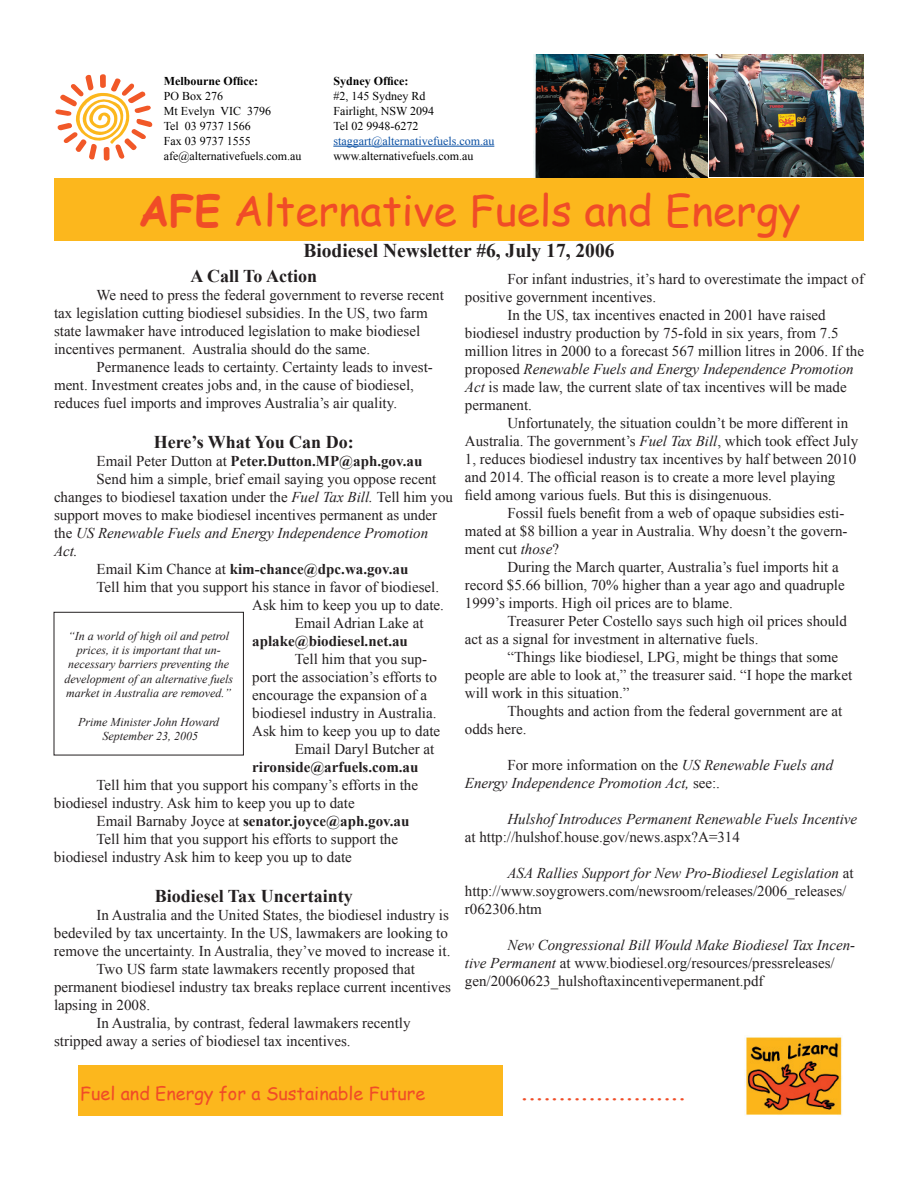
<style>
.page{position:relative;width:918px;height:1188px;background:#fff}
.page>*{position:absolute;margin:0;border:0;box-sizing:border-box;transform-origin:0 0}
.t1{font:42px "Comic Sans MS";color:#f04c27}
.t2{font:30px "Times New Roman";color:#f04c27}
.t3{font:700 19.5px "Times New Roman";color:#231f20}
.t4{font:700 18px "Times New Roman";color:#231f20}
.t5{font:18px "Comic Sans MS";color:#f04c27}
.t6{font:15px/18px "Times New Roman";color:#231f20}
.t7{font:italic 15px/18px "Times New Roman";color:#231f20}
.t8{font:700 15px "Times New Roman";color:#231f20}
.t9{font:italic 12px/14.4px "Times New Roman";color:#231f20;text-align:center}
.t10{font:12px/15px "Times New Roman";color:#000}
.t11{font:12px "Times New Roman";color:#094fa3}
.t12{font:700 12px "Times New Roman";color:#000}
.s1{font-weight:700}
.s2{font-weight:400}
.s3{font-style:italic}
.s4{font-style:normal}
</style>
<div class="page">
<div style="left:79px;top:1065px;width:424px;height:51px;background:#fcb71d"></div>
<img style="left:746px;top:1037px;width:96px;height:78px">
<div style="left:54px;top:612px;width:190px;height:143px;border:1px solid #231f20"></div>
<img style="left:534px;top:54px;width:173px;height:123px">
<img style="left:710px;top:54px;width:154px;height:123px">
<div style="left:54px;top:178px;width:809px;height:63px;background:#fcb71d"></div>
<svg style="left:55px;top:74px;width:97px;height:87px"></svg>
<hr style="left:333px;top:146px;width:161px;height:1px;background:#094fa3">
<p class="t12" style="left:164px;top:73px;width:96px">Melbourne Office:</p>
<p class="t10" style="left:164px;top:88px;width:139px">PO Box 276<br>Mt Evelyn VIC 3796<br>Tel 03 9737 1566<br>Fax 03 9737 1555 afe@alternativefuels.com.au</p>
<p class="t12" style="left:333px;top:73px;width:77px">Sydney Office:</p>
<p class="t10" style="left:333px;top:88px;width:102px">#2, 145 Sydney Rd<br>Fairlight, NSW 2094<br>Tel 02 9948-6272</p>
<p class="t11" style="left:333px;top:133px;width:163px">staggart@alternativefuels.com.au</p>
<p class="t10" style="left:333px;top:148px;width:142px">www.alternativefuels.com.au</p>
<h1 class="t1" style="left:138px;top:180px;width:664px"><span class="s1">AFE</span> Alternative Fuels and Energy</h1>
<h3 class="t3" style="left:303px;top:237px;width:313px">Biodiesel Newsletter #6, July 17, 2006</h3>
<p class="t4" style="left:191px;top:264px;width:128px">A Call To Action</p>
<p class="t6" style="left:54px;top:286px;width:391px;text-indent:43px">We need to press the federal government to reverse recent tax legislation cutting biodiesel subsidies. In the US, two farm state lawmaker have introduced legislation to make biodiesel incentives permanent. Australia should do the same.</p>
<p class="t6" style="left:54px;top:358px;width:380px;text-indent:43px">Permanence leads to certainty. Certainty leads to invest&shy;ment. Investment creates jobs and, in the cause of biodiesel, reduces fuel imports and improves Australia’s air quality.</p>
<p class="t4" style="left:154px;top:430px;width:201px">Here’s What You Can Do:</p>
<p class="t8" style="left:97px;top:451px;width:327px"><span class="s2">Email Peter Dutton at</span> Peter.Dutton.MP@aph.gov.au</p>
<p class="t6" style="left:97px;top:470px;width:341px">Send him a simple, brief email saying you oppose recent</p>
<p class="t6" style="left:54px;top:488px;width:401px">changes to biodiesel taxation under the <span class="s3">Fuel Tax Bill.</span> Tell him you</p>
<p class="t6" style="left:54px;top:506px;width:385px">support moves to make biodiesel incentives permanent as under</p>
<p class="t7" style="left:54px;top:524px;width:376px"><span class="s4">the</span> US Renewable Fuels and Energy Independence Promotion</p>
<p class="t7" style="left:54px;top:542px;width:25px">Act.</p>
<p class="t8" style="left:97px;top:559px;width:313px"><span class="s2">Email Kim Chance at</span> kim-chance@dpc.wa.gov.au</p>
<p class="t6" style="left:97px;top:578px;width:344px">Tell him that you support his stance in favor of biodiesel.</p>
<p class="t6" style="left:252px;top:596px;width:193px">Ask him to keep you up to date.</p>
<p class="t6" style="left:295px;top:614px;width:130px">Email Adrian Lake at</p>
<p class="t8" style="left:252px;top:631px;width:157px">aplake@biodiesel.net.au</p>
<p class="t6" style="left:295px;top:650px;width:134px">Tell him that you sup-</p>
<p class="t6" style="left:252px;top:668px;width:186px">port the association’s efforts to</p>
<p class="t6" style="left:252px;top:686px;width:176px">encourage the expansion of a</p>
<p class="t6" style="left:252px;top:704px;width:186px">biodiesel industry in Australia.</p>
<p class="t6" style="left:252px;top:722px;width:189px">Ask him to keep you up to date</p>
<p class="t6" style="left:295px;top:740px;width:141px">Email Daryl Butcher at</p>
<p class="t8" style="left:252px;top:757px;width:168px">rironside@arfuels.com.au</p>
<p class="t6" style="left:54px;top:776px;width:366px;text-indent:43px">Tell him that you support his company’s efforts in the biodiesel industry. Ask him to keep you up to date</p>
<p class="t8" style="left:97px;top:811px;width:314px"><span class="s2">Email Barnaby Joyce at</span> senator.joyce@aph.gov.au</p>
<p class="t6" style="left:97px;top:830px;width:303px">Tell him that you support his efforts to support the</p>
<p class="t6" style="left:54px;top:848px;width:299px">biodiesel industry Ask him to keep you up to date</p>
<p class="t4" style="left:155px;top:883px;width:199px">Biodiesel Tax Uncertainty</p>
<p class="t6" style="left:97px;top:905px;width:354px">In Australia and the United States, the biodiesel industry is</p>
<p class="t6" style="left:54px;top:923px;width:395px">bedeviled by tax uncertainty. In the US, lawmakers are looking to</p>
<p class="t6" style="left:54px;top:941px;width:398px">remove the uncertainty. In Australia, they’ve moved to increase it.</p>
<p class="t6" style="left:97px;top:959px;width:320px">Two US farm state lawmakers recently proposed that</p>
<p class="t6" style="left:54px;top:977px;width:398px">permanent biodiesel industry tax breaks replace current incentives</p>
<p class="t6" style="left:54px;top:995px;width:98px">lapsing in 2008.</p>
<p class="t6" style="left:97px;top:1013px;width:316px">In Australia, by contrast, federal lawmakers recently</p>
<p class="t6" style="left:54px;top:1031px;width:298px">stripped away a series of biodiesel tax incentives.</p>
<p class="t9" style="left:64px;top:628px;width:170px">“In a world of high oil and petrol prices, it is important that un&shy;necessary barriers preventing the development of an alternative fuels market in Australia are removed.”</p>
<p class="t9" style="left:78px;top:715px;width:143px">Prime Minister John Howard<br>September 23, 2005</p>
<p class="t6" style="left:507px;top:270px;width:358px">For infant industries, it’s hard to overestimate the impact of</p>
<p class="t6" style="left:465px;top:288px;width:193px">positive government incentives.</p>
<p class="t6" style="left:507px;top:306px;width:320px">In the US, tax incentives enacted in 2001 have raised</p>
<p class="t6" style="left:465px;top:324px;width:375px">biodiesel industry production by 75-fold in six years, from 7.5</p>
<p class="t6" style="left:465px;top:342px;width:401px">million litres in 2000 to a forecast 567 million litres in 2006. If the</p>
<p class="t7" style="left:465px;top:360px;width:390px"><span class="s4">proposed</span> Renewable Fuels and Energy Independence Promotion</p>
<p class="t6" style="left:465px;top:378px;width:383px"><span class="s3">Act</span> is made law, the current slate of tax incentives will be made</p>
<p class="t6" style="left:465px;top:396px;width:69px">permanent.</p>
<p class="t6" style="left:507px;top:414px;width:342px">Unfortunately, the situation couldn’t be more different in</p>
<p class="t6" style="left:465px;top:432px;width:395px">Australia. The government’s <span class="s3">Fuel Tax Bill</span>, which took effect July</p>
<p class="t6" style="left:465px;top:450px;width:393px">1, reduces biodiesel industry tax incentives by half between 2010</p>
<p class="t6" style="left:465px;top:468px;width:372px">and 2014. The official reason is to create a more level playing</p>
<p class="t6" style="left:465px;top:486px;width:309px">field among various fuels. But this is disingenuous.</p>
<p class="t6" style="left:507px;top:504px;width:339px">Fossil fuels benefit from a web of opaque subsidies esti-</p>
<p class="t6" style="left:465px;top:522px;width:384px">mated at $8 billion a year in Australia. Why doesn’t the govern-</p>
<p class="t6" style="left:465px;top:540px;width:96px">ment cut <span class="s3">those</span>?</p>
<p class="t6" style="left:507px;top:558px;width:333px">During the March quarter, Australia’s fuel imports hit a</p>
<p class="t6" style="left:465px;top:576px;width:381px">record $5.66 billion, 70% higher than a year ago and quadruple</p>
<p class="t6" style="left:465px;top:594px;width:269px">1999’s imports. High oil prices are to blame.</p>
<p class="t6" style="left:507px;top:612px;width:341px">Treasurer Peter Costello says such high oil prices should</p>
<p class="t6" style="left:465px;top:630px;width:295px">act as a signal for investment in alternative fuels.</p>
<p class="t6" style="left:507px;top:648px;width:332px">“Things like biodiesel, LPG, might be things that some</p>
<p class="t6" style="left:465px;top:666px;width:389px">people are able to look at,” the treasurer said. “I hope the market</p>
<p class="t6" style="left:465px;top:684px;width:166px">will work in this situation.”</p>
<p class="t6" style="left:507px;top:702px;width:336px">Thoughts and action from the federal government are at</p>
<p class="t6" style="left:465px;top:720px;width:63px">odds here.</p>
<p class="t7" style="left:465px;top:756px;width:370px;text-indent:43px"><span class="s4">For more information on the</span> US Renewable Fuels and<br>Energy Independence Promotion Act, <span class="s4">see:.</span></p>
<p class="t7" style="left:507px;top:810px;width:351px">Hulshof Introduces Permanent Renewable Fuels Incentive</p>
<p class="t6" style="left:465px;top:828px;width:277px">at http://hulshof.house.gov/news.aspx?A=314</p>
<p class="t6" style="left:465px;top:864px;width:390px;text-indent:43px"><span class="s3">ASA Rallies Support for New Pro-Biodiesel Legislation</span> at http://www.soygrowers.com/newsroom/releases/2006_releases/ r062306.htm</p>
<p class="t6" style="left:465px;top:936px;width:392px;text-indent:43px"><span class="s3">New Congressional Bill Would Make Biodiesel Tax Incen&shy;tive Permanent</span> at www.biodiesel.org/resources/pressreleases/ gen/20060623_hulshoftaxincentivepermanent.pdf</p>
<p class="t5" style="left:80px;top:1080px;width:347px">Fuel and Energy for a Sustainable Future</p>
<h2 class="t2" style="left:521px;top:1070px;width:166px">......................</h2>
</div>
